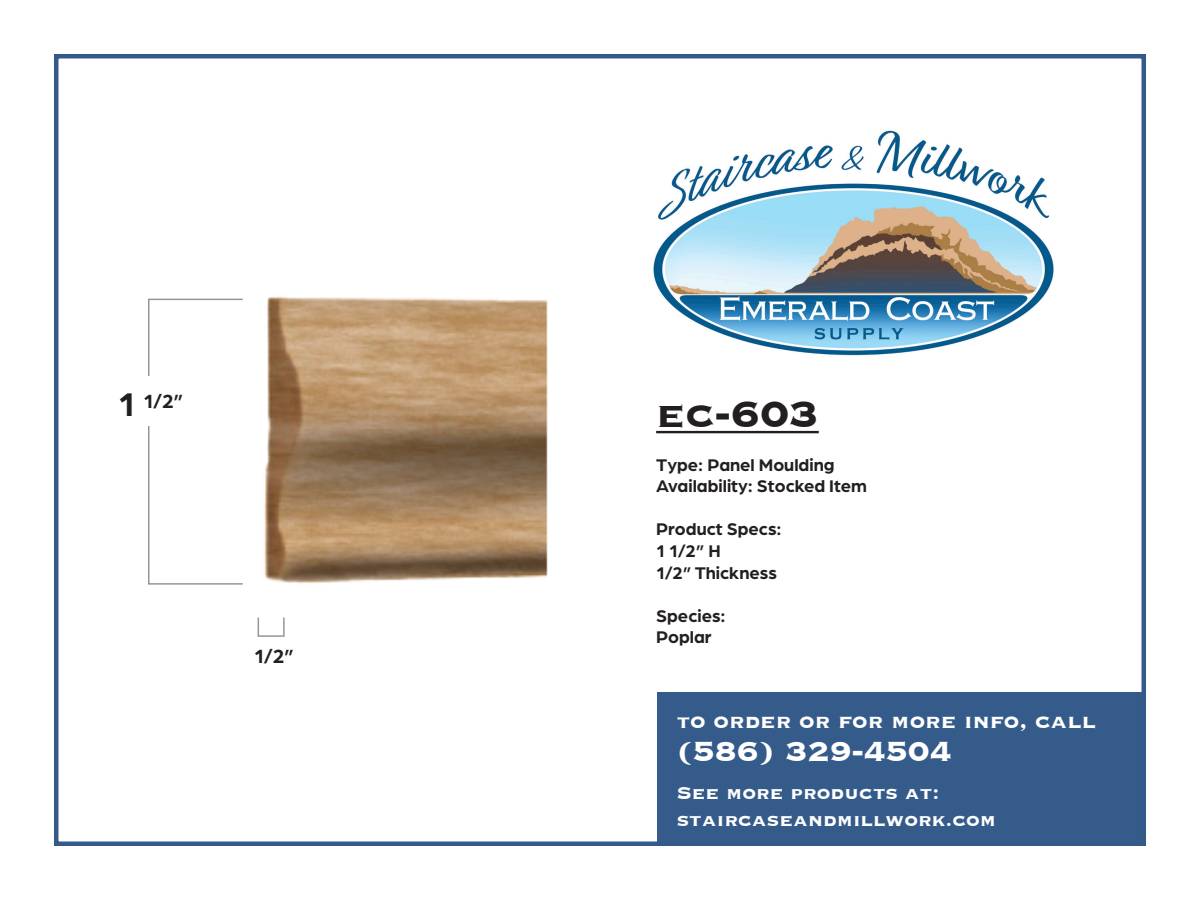
<style>
.page{position:relative;width:1200px;height:900px;background:#fff}
.page>*{position:absolute;margin:0;border:0;box-sizing:border-box;transform-origin:0 0}
.t1{font:700 48px "Copperplate";color:#231f20}
.t2{font:700 36px "Copperplate";color:#fff}
.t3{font:700 25.5px "Copperplate";color:#fff}
.t4{font:700 22.5px "Copperplate";color:#fff}
.t5{font:700 20.4px "Arboria";color:#231f20}
.t6{font:700 18px/21.6px "Arboria";color:#231f20}
.s1{font-size:34.95px}
.s2{font-size:24px}
</style>
<div class="page">
<div style="left:658px;top:693px;width:488px;height:153px;background:#355b8a"></div>
<div style="left:54px;top:54px;width:1092px;height:792px;border:4px solid #345a89"></div>
<div style="left:148px;top:299px;width:96px;height:286px;border:2px solid #939598"></div>
<div style="left:106px;top:377px;width:101px;height:49px;background:#fff"></div>
<div style="left:258px;top:617px;width:27px;height:20px;border:2px solid #939598"></div>
<hr style="left:656px;top:431px;width:163px;height:2px;background:#231f20">
<img style="left:653px;top:130px;width:401px;height:226px">
<img style="left:264px;top:296px;width:284px;height:287px">
<p class="t5" style="left:118px;top:387px;width:67px"><span class="s1">1</span> 1/2”</p>
<p class="t1" style="left:656px;top:383px;width:164px">ec-603</p>
<p class="t6" style="left:656px;top:453px;width:180px">Type: Panel Moulding</p>
<p class="t6" style="left:656px;top:474px;width:212px">Availability: Stocked Item</p>
<p class="t6" style="left:656px;top:517px;width:127px">Product Specs:</p>
<p class="t6" style="left:656px;top:539px;width:66px">1 1/2” H</p>
<p class="t6" style="left:656px;top:561px;width:122px">1/2” Thickness</p>
<p class="t6" style="left:656px;top:604px;width:71px">Species:<br>Poplar</p>
<p class="t5" style="left:254px;top:642px;width:42px">1/2”</p>
<p class="t3" style="left:677px;top:705px;width:421px"><span class="s2">t</span>o order or for more info, call</p>
<p class="t2" style="left:677px;top:728px;width:276px">(586) 329-4504</p>
<p class="t4" style="left:677px;top:778px;width:264px">See more products at:</p>
<p class="t4" style="left:677px;top:805px;width:321px">staircaseandmillwork.com</p>
</div>
